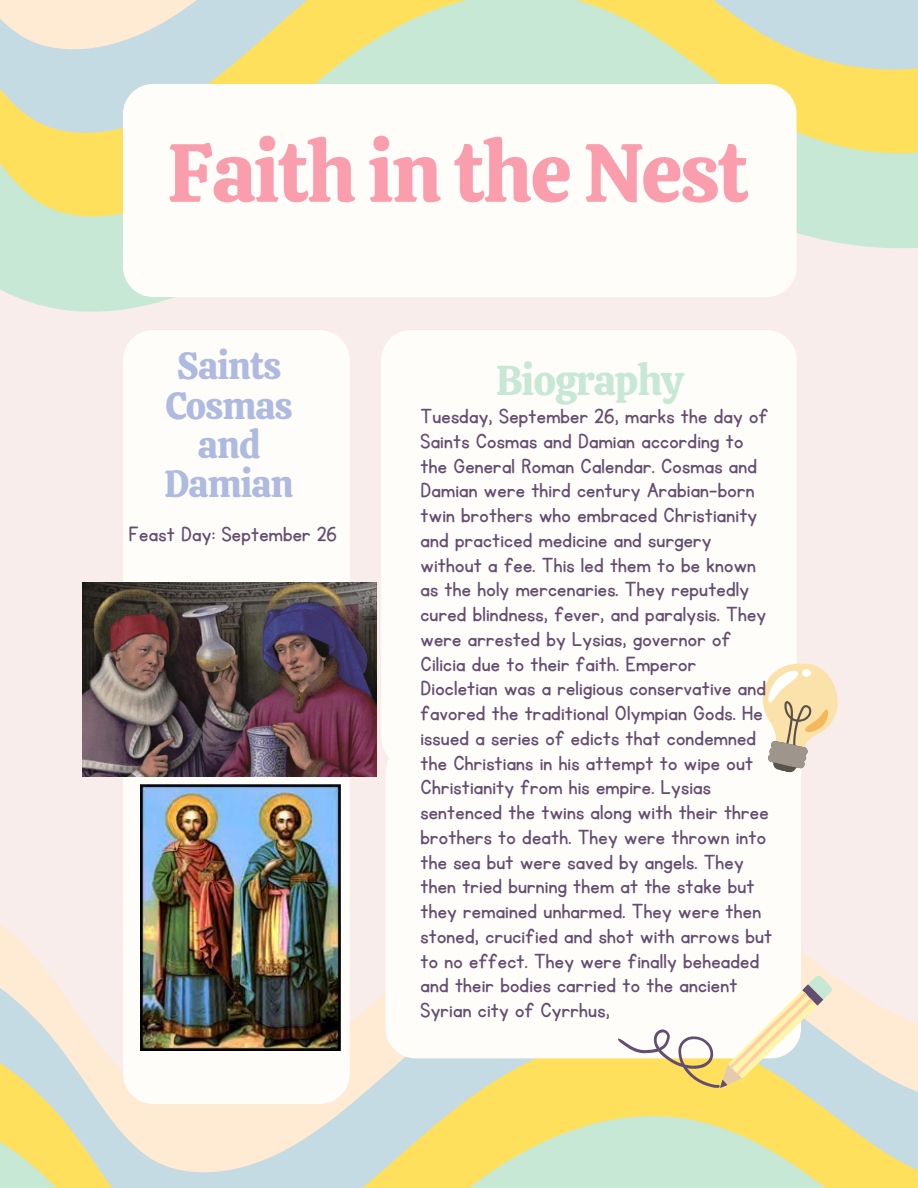
<style>
.page{position:relative;width:918px;height:1188px;background:#f8edeb}
.page>*{position:absolute;margin:0;border:0;box-sizing:border-box;transform-origin:0 0}
.t1{font:82.5px "Calistoga";letter-spacing:-.025em;color:#fa9ead}
.t2{font:41.55px "Calistoga";letter-spacing:-.025em;color:#c6e8d4}
.t3{font:37.5px/39.3px "Calistoga";letter-spacing:-.025em;color:#aebadf;text-align:center}
.t4{font:23.7px/24.8px "KG Primary Penmanship";letter-spacing:.01em;color:#634d70}
</style>
<div class="page">
<svg style="left:0;top:0;width:918px;height:312px;background:#dfe3b8"></svg>
<div style="left:123px;top:84px;width:674px;height:213px;background:#fffdfa;border-radius:30px"></div>
<div style="left:381px;top:330px;width:416px;height:437px;background:#fffdfa;border-radius:30px"></div>
<svg style="left:0;top:925px;width:885px;height:84px"></svg>
<svg style="left:0;top:1009px;width:918px;height:84px;background:#e9e2c5"></svg>
<svg style="left:0;top:1093px;width:918px;height:95px;background:#e3e1aa"></svg>
<div style="left:123px;top:330px;width:227px;height:774px;background:#fffdfa;border-radius:30px"></div>
<div style="left:386px;top:743px;width:415px;height:315px;background:#fffdfa;border-radius:30px"></div>
<svg style="left:618px;top:975px;width:214px;height:113px"></svg>
<svg style="left:762px;top:663px;width:76px;height:110px"></svg>
<img style="left:82px;top:582px;width:294px;height:195px">
<img style="left:141px;top:785px;width:199px;height:265px">
<p class="t1" style="left:167px;top:119px;width:583px">Faith in the Nest</p>
<p class="t3" style="left:164px;top:346px;width:131px">Saints<br>Cosmas and<br>Damian</p>
<p class="t4" style="left:129px;top:522px;width:210px">Feast Day: September 26</p>
<p class="t2" style="left:496px;top:354px;width:189px">Biography</p>
<p class="t4" style="left:421px;top:405px;width:353px">Tuesday, September 26, marks the day of Saints Cosmas and Damian according to the General Roman Calendar. Cosmas and Damian were third century Arabian-born twin brothers who embraced Christianity and practiced medicine and surgery without a fee. This led them to be known as the holy mercenaries. They reputedly cured blindness, fever, and paralysis. They were arrested by Lysias, governor of Cilicia due to their faith. Emperor Diocletian was a religious conservative and favored the traditional Olympian Gods. He issued a series of edicts that condemned the Christians in his attempt to wipe out Christianity from his empire. Lysias sentenced the twins along with their three brothers to death. They were thrown into the sea but were saved by angels. They then tried burning them at the stake but they remained unharmed. They were then stoned, crucified and shot with arrows but to no effect. They were finally beheaded and their bodies carried to the ancient Syrian city of Cyrrhus,</p>
</div>
